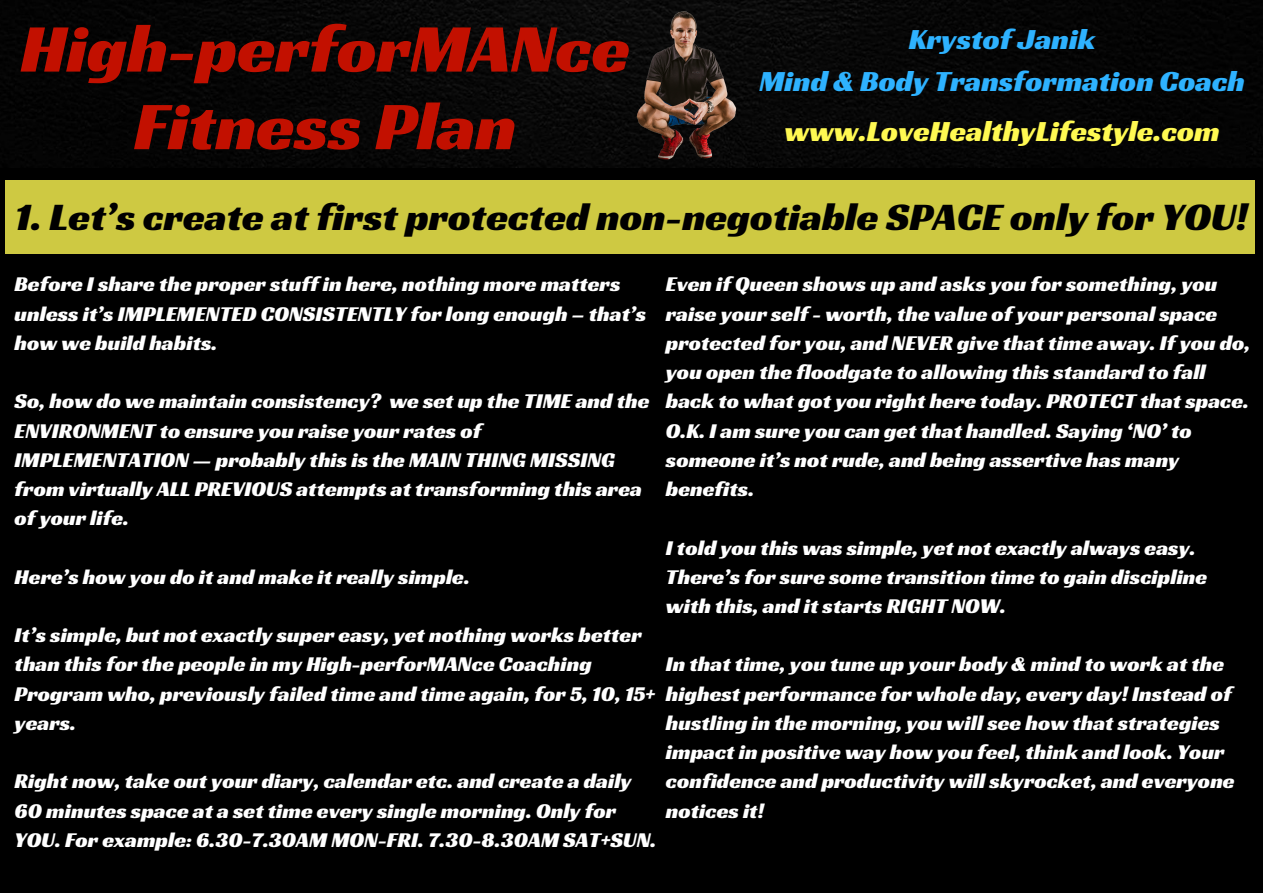
<style>
.page{position:relative;width:1263px;height:893px;background:#000}
.page>*{position:absolute;margin:0;border:0;box-sizing:border-box;transform-origin:0 0}
.t1{font:69.45px/77.6px "Racing Sans One";color:#c21000;text-align:center}
.t2{font:39.75px "Racing Sans One";color:#000}
.t3{font:29.7px/41.5px "Racing Sans One";color:#2eb2ff;text-align:center}
.t4{font:29.7px "Racing Sans One";color:#fff952}
.t5{font:21.45px/29.2px "Racing Sans One";color:#fff}
</style>
<div class="page">
<img style="left:10px;top:0;width:1249px;height:168px">
<img style="left:567px;top:0;width:263px;height:168px">
<div style="left:6px;top:180px;width:1249px;height:73px;background:#cec942"></div>
<h1 class="t1" style="left:21px;top:9px;width:611px">High-perforMANce<br>Fitness Plan</h1>
<h3 class="t3" style="left:759px;top:18px;width:487px">Krystof Janik<br>Mind &amp; Body Transformation Coach</h3>
<h3 class="t4" style="left:784px;top:112px;width:437px">www.LoveHealthyLifestyle.com</h3>
<h2 class="t2" style="left:15px;top:191px;width:1234px">1. Let’s create at first protected non-negotiable SPACE only for YOU!</h2>
<p class="t5" style="left:15px;top:269px;width:633px">Before I share the proper stuff in here, nothing more matters unless it’s IMPLEMENTED CONSISTENTLY for long enough – that’s how we build habits.</p>
<p class="t5" style="left:666px;top:269px;width:586px">Even if Queen shows up and asks you for something, you raise your self - worth, the value of your personal space protected for you, and NEVER give that time away. If you do, you open the floodgate to allowing this standard to fall back to what got you right here today. PROTECT that space.<br>O.K. I am sure you can get that handled. Saying ‘NO’ to someone it’s not rude, and being assertive has many benefits.</p>
<p class="t5" style="left:15px;top:386px;width:636px">So, how do we maintain consistency? we set up the TIME and the ENVIRONMENT to ensure you raise your rates of IMPLEMENTATION — probably this is the MAIN THING MISSING from virtually ALL PREVIOUS attempts at transforming this area of your life.</p>
<p class="t5" style="left:15px;top:562px;width:457px">Here’s how you do it and make it really simple.</p>
<p class="t5" style="left:15px;top:620px;width:642px">It’s simple, but not exactly super easy, yet nothing works better than this for the people in my High-perforMANce Coaching Program who, previously failed time and time again, for 5, 10, 15+ years.</p>
<p class="t5" style="left:666px;top:532px;width:543px">I told you this was simple, yet not exactly always easy.<br>There’s for sure some transition time to gain discipline with this, and it starts RIGHT NOW.</p>
<p class="t5" style="left:666px;top:649px;width:570px">In that time, you tune up your body &amp; mind to work at the highest performance for whole day, every day! Instead of hustling in the morning, you will see how that strategies impact in positive way how you feel, think and look. Your confidence and productivity will skyrocket, and everyone notices it!</p>
<p class="t5" style="left:15px;top:766px;width:643px">Right now, take out your diary, calendar etc. and create a daily<br>60 minutes space at a set time every single morning. Only for<br>YOU. For example: 6.30-7.30AM MON-FRI. 7.30-8.30AM SAT+SUN.</p>
</div>
